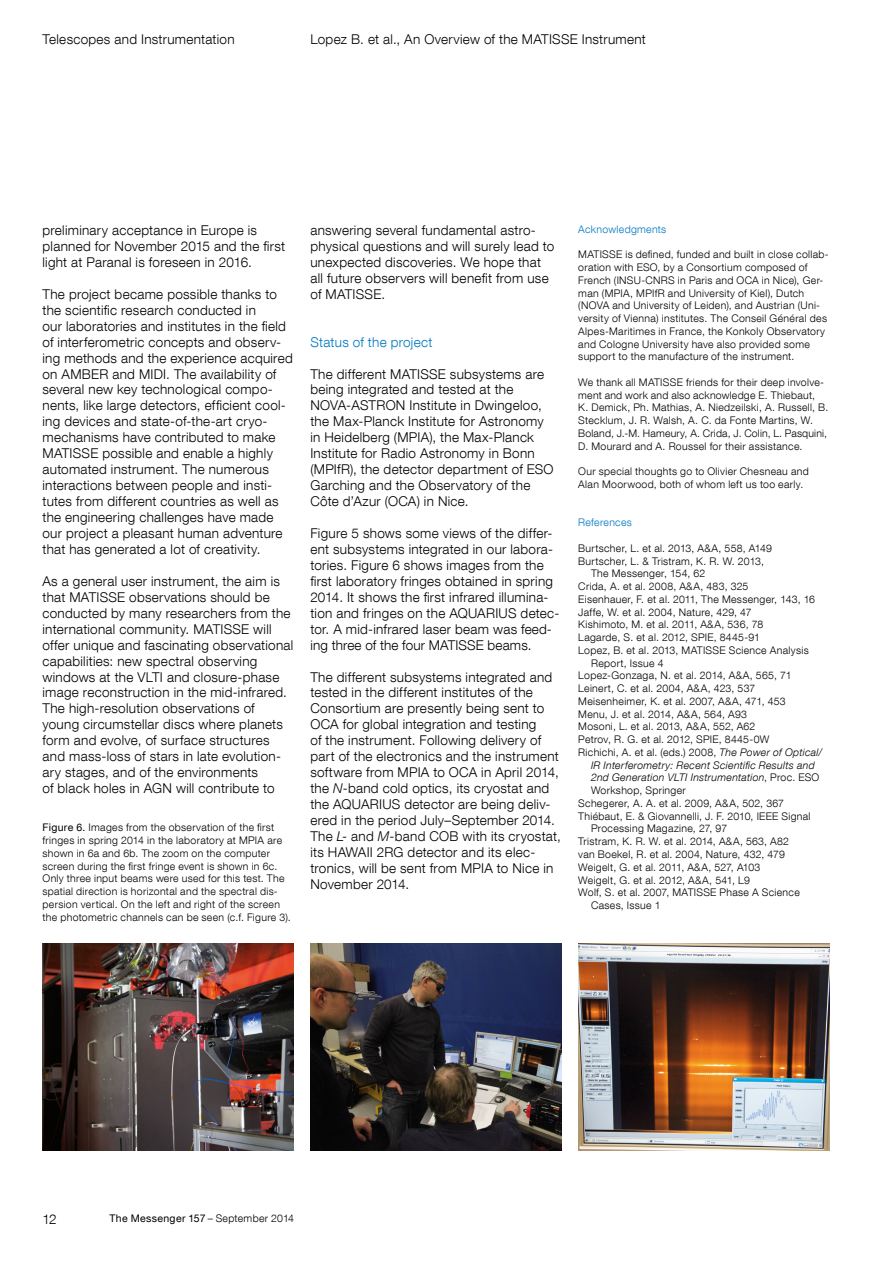
<style>
.page{position:relative;width:893px;height:1263px;background:#fff}
.page>*{position:absolute;margin:0;border:0;box-sizing:border-box;transform-origin:0 0}
._45_9pt{font:300 13.5px/15.9px "Helvetica Neue LT Com";letter-spacing:.02em;color:#000}
._45_9pt_blue{font:300 13.5px "Helvetica Neue LT Com";letter-spacing:.02em;color:#0078c2}
._45_7pt_ZA_3_mm{font:300 10.5px/12.8px "Helvetica Neue LT Com";letter-spacing:.03em;color:#000}
._45_7pt_ZA_3_mm-2{font:italic 300 10.5px/12.8px "Helvetica Neue LT Com";letter-spacing:.03em;color:#000}
.t1{font:10.5px "Helvetica Neue LT Com";letter-spacing:.03em;color:#000}
._45_7pt_ZA_3_mm-3{font:300 10.5px "Helvetica Neue LT Com";letter-spacing:.03em;color:#0078c2}
.s1{font-weight:400}
.s2{font-style:italic}
.s3{font-style:normal}
.s4{font-weight:300}
</style>
<div class="page">
<img style="left:43px;top:943px;width:250px;height:207px">
<img style="left:310px;top:943px;width:251px;height:207px">
<img style="left:578px;top:943px;width:251px;height:207px">
<p class="_45_9pt" style="left:43px;top:31px;width:194px">Telescopes and Instrumentation</p>
<p class="_45_9pt" style="left:310px;top:31px;width:337px">Lopez B. et al., An Overview of the MATISSE Instrument</p>
<p class="_45_9pt" style="left:43px;top:222px;width:244px">preliminary acceptance in Europe is planned for November 2015 and the first light at Paranal is foreseen in 2016.</p>
<p class="_45_9pt" style="left:43px;top:286px;width:252px">The project became possible thanks to the scientific research conducted in<br>our laboratories and institutes in the field of interferometric concepts and observ&shy;ing methods and the experience acquired on AMBER and MIDI. The availability of several new key technological compo&shy;nents, like large detectors, efficient cool&shy;ing devices and state-of-the-art cryo&shy;mechanisms have contributed to make MATISSE possible and enable a highly automated instrument. The numerous interactions between people and insti&shy;tutes from different countries as well as the engineering challenges have made our project a pleasant human adventure that has generated a lot of creativity.</p>
<p class="_45_9pt" style="left:43px;top:573px;width:252px">As a general user instrument, the aim is that MATISSE observations should be conducted by many researchers from the international community. MATISSE will offer unique and fascinating observational capabilities: new spectral observing windows at the VLTI and closure-phase image reconstruction in the mid-infrared.<br>The high-resolution observations of young circumstellar discs where planets form and evolve, of surface structures and mass-loss of stars in late evolution&shy;ary stages, and of the environments<br>of black holes in AGN will contribute to</p>
<p class="_45_7pt_ZA_3_mm" style="left:43px;top:821px;width:250px"><span class="s1">Figure 6.</span> Images from the observation of the first fringes in spring 2014 in the laboratory at MPIA are shown in 6a and 6b. The zoom on the computer screen during the first fringe event is shown in 6c.<br>Only three input beams were used for this test. The spatial direction is horizontal and the spectral dis&shy;persion vertical. On the left and right of the screen the photometric channels can be seen (c.f. Figure 3).</p>
<p class="_45_9pt" style="left:310px;top:222px;width:245px">answering several fundamental astro&shy;physical questions and will surely lead to unexpected discoveries. We hope that all future observers will benefit from use of MATISSE.</p>
<p class="_45_9pt_blue" style="left:310px;top:334px;width:123px">Status of the project</p>
<p class="_45_9pt" style="left:310px;top:365px;width:245px">The different MATISSE subsystems are being integrated and tested at the NOVA-ASTRON Institute in Dwingeloo, the Max-Planck Institute for Astronomy in Heidelberg (MPIA), the Max-Planck Institute for Radio Astronomy in Bonn (MPIfR), the detector department of ESO Garching and the Observatory of the Côte d’Azur (OCA) in Nice.</p>
<p class="_45_9pt" style="left:310px;top:525px;width:251px">Figure 5 shows some views of the differ&shy;ent subsystems integrated in our labora&shy;tories. Figure 6 shows images from the first laboratory fringes obtained in spring 2014. It shows the first infrared illumina&shy;tion and fringes on the AQUARIUS detec&shy;tor. A mid-infrared laser beam was feed&shy;ing three of the four MATISSE beams.</p>
<p class="_45_9pt" style="left:310px;top:668px;width:252px">The different subsystems integrated and tested in the different institutes of the Consortium are presently being sent to OCA for global integration and testing<br>of the instrument. Following delivery of part of the electronics and the instrument software from MPIA to OCA in April 2014, the <span class="s2">N</span>-band cold optics, its cryostat and the AQUARIUS detector are being deliv&shy;ered in the period July–September 2014.<br>The <span class="s2">L</span>- and <span class="s2">M</span>-band COB with its cryostat, its HAWAII 2RG detector and its elec&shy;tronics, will be sent from MPIA to Nice in November 2014.</p>
<p class="_45_7pt_ZA_3_mm-3" style="left:578px;top:223px;width:90px">Acknowledgments</p>
<p class="_45_7pt_ZA_3_mm" style="left:578px;top:248px;width:252px">MATISSE is defined, funded and built in close collab&shy;oration with ESO, by a Consortium composed of French (INSU-CNRS in Paris and OCA in Nice), Ger&shy;man (MPIA, MPIfR and University of Kiel), Dutch (NOVA and University of Leiden), and Austrian (Uni&shy;versity of Vienna) institutes. The Conseil Général des Alpes-Maritimes in France, the Konkoly Observatory and Cologne University have also provided some support to the manufacture of the instrument.</p>
<p class="_45_7pt_ZA_3_mm" style="left:578px;top:376px;width:252px">We thank all MATISSE friends for their deep involve&shy;ment and work and also acknowledge E. Thiebaut,<br>K. Demick, Ph. Mathias, A. Niedzeilski, A. Russell, B.<br>Stecklum, J. R. Walsh, A. C. da Fonte Martins, W.<br>Boland, J.-M. Hameury, A. Crida, J. Colin, L. Pasquini, D. Mourard and A. Roussel for their assistance.</p>
<p class="_45_7pt_ZA_3_mm" style="left:578px;top:465px;width:232px">Our special thoughts go to Olivier Chesneau and<br>Alan Moorwood, both of whom left us too early.</p>
<p class="_45_7pt_ZA_3_mm-3" style="left:578px;top:516px;width:55px">References</p>
<p class="_45_7pt_ZA_3_mm" style="left:578px;top:541px;width:195px">Burtscher, L. et al. 2013, A&amp;A, 558, A149</p>
<p class="_45_7pt_ZA_3_mm" style="left:591px;top:554px;width:174px;text-indent:-13px">Burtscher, L. &amp; Tristram, K. R. W. 2013,<br>The Messenger, 154, 62</p>
<p class="_45_7pt_ZA_3_mm" style="left:578px;top:580px;width:172px">Crida, A. et al. 2008, A&amp;A, 483, 325</p>
<p class="_45_7pt_ZA_3_mm" style="left:578px;top:592px;width:238px">Eisenhauer, F. et al. 2011, The Messenger, 143, 16</p>
<p class="_45_7pt_ZA_3_mm" style="left:578px;top:605px;width:175px">Jaffe, W. et al. 2004, Nature, 429, 47</p>
<p class="_45_7pt_ZA_3_mm" style="left:578px;top:618px;width:187px">Kishimoto, M. et al. 2011, A&amp;A, 536, 78</p>
<p class="_45_7pt_ZA_3_mm" style="left:578px;top:631px;width:183px">Lagarde, S. et al. 2012, SPIE, 8445-91</p>
<p class="_45_7pt_ZA_3_mm" style="left:591px;top:643px;width:219px;text-indent:-13px">Lopez, B. et al. 2013, MATISSE Science Analysis<br>Report, Issue 4</p>
<p class="_45_7pt_ZA_3_mm" style="left:578px;top:669px;width:215px">Lopez-Gonzaga, N. et al. 2014, A&amp;A, 565, 71</p>
<p class="_45_7pt_ZA_3_mm" style="left:578px;top:682px;width:179px">Leinert, C. et al. 2004, A&amp;A, 423, 537</p>
<p class="_45_7pt_ZA_3_mm" style="left:578px;top:694px;width:209px">Meisenheimer, K. et al. 2007, A&amp;A, 471, 453</p>
<p class="_45_7pt_ZA_3_mm" style="left:578px;top:707px;width:170px">Menu, J. et al. 2014, A&amp;A, 564, A93</p>
<p class="_45_7pt_ZA_3_mm" style="left:578px;top:720px;width:179px">Mosoni, L. et al. 2013, A&amp;A, 552, A62</p>
<p class="_45_7pt_ZA_3_mm" style="left:578px;top:733px;width:193px">Petrov, R. G. et al. 2012, SPIE, 8445-0W</p>
<p class="_45_7pt_ZA_3_mm-2" style="left:591px;top:746px;width:233px;text-indent:-13px"><span class="s3">Richichi, A. et al. (eds.) 2008,</span> The Power of Optical/ IR Interferometry: Recent Scientific Results and 2nd Generation VLTI Instrumentation<span class="s3">, Proc. ESO Workshop, Springer</span></p>
<p class="_45_7pt_ZA_3_mm" style="left:578px;top:797px;width:207px">Schegerer, A. A. et al. 2009, A&amp;A, 502, 367</p>
<p class="_45_7pt_ZA_3_mm" style="left:591px;top:809px;width:221px;text-indent:-13px">Thiébaut, E. &amp; Giovannelli, J. F. 2010, IEEE Signal<br>Processing Magazine, 27, 97</p>
<p class="_45_7pt_ZA_3_mm" style="left:578px;top:835px;width:212px">Tristram, K. R. W. et al. 2014, A&amp;A, 563, A82</p>
<p class="_45_7pt_ZA_3_mm" style="left:578px;top:848px;width:208px">van Boekel, R. et al. 2004, Nature, 432, 479</p>
<p class="_45_7pt_ZA_3_mm" style="left:578px;top:860px;width:184px">Weigelt, G. et al. 2011, A&amp;A, 527, A103</p>
<p class="_45_7pt_ZA_3_mm" style="left:578px;top:873px;width:173px">Weigelt, G. et al. 2012, A&amp;A, 541, L9</p>
<p class="_45_7pt_ZA_3_mm" style="left:591px;top:886px;width:210px;text-indent:-13px">Wolf, S. et al. 2007, MATISSE Phase A Science<br>Cases, Issue 1</p>
<p class="_45_9pt" style="left:43px;top:1211px;width:16px">12</p>
<p class="t1" style="left:109px;top:1211px;width:186px">The Messenger 157 <span class="s4">– September 2014</span></p>
</div>
